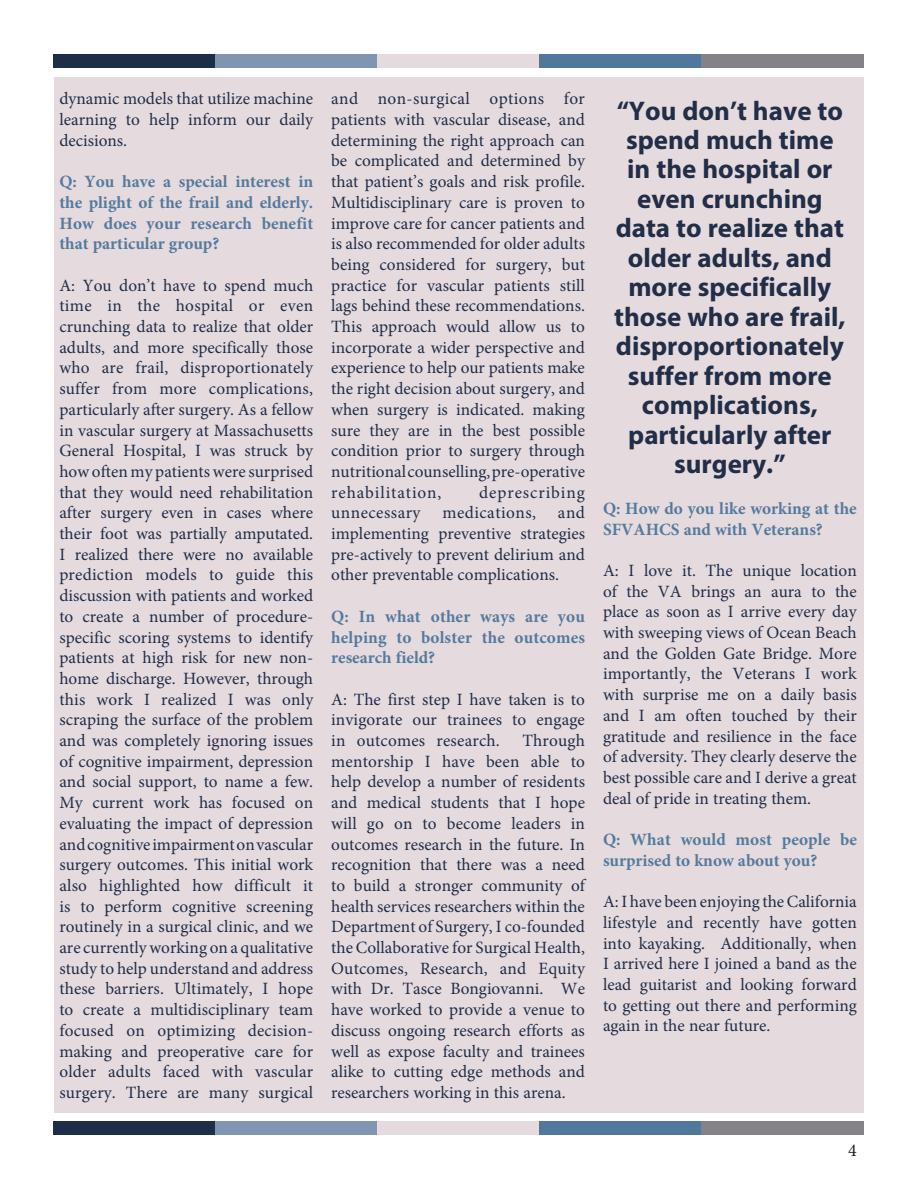
<style>
.page{position:relative;width:918px;height:1188px;background:#fff}
.page>*{position:absolute;margin:0;border:0;box-sizing:border-box;transform-origin:0 0}
.t1{font:700 27px/29.4px "Myriad Pro";color:#222e48;text-align:center}
.t2{font:18px "Minion Pro";color:#231f20}
.t3{font:17.25px/20.7px "Minion Pro";color:#202d48;text-align:justify}
.t4{font:700 17.25px/20.7px "Minion Pro";color:#547a9e;text-align:justify}
</style>
<div class="page">
<div style="left:54px;top:77px;width:810px;height:1035px;background:#e5dadd"></div>
<div style="left:53px;top:54px;width:162px;height:14px;background:#1c2e48"></div>
<div style="left:215px;top:54px;width:162px;height:14px;background:#7f95b1"></div>
<div style="left:377px;top:54px;width:162px;height:14px;background:#e5dadd"></div>
<div style="left:539px;top:54px;width:162px;height:14px;background:#50789c"></div>
<div style="left:701px;top:54px;width:162px;height:14px;background:#858287"></div>
<div style="left:53px;top:1121px;width:162px;height:13px;background:#1c2e48"></div>
<div style="left:215px;top:1121px;width:162px;height:13px;background:#7f95b1"></div>
<div style="left:377px;top:1121px;width:162px;height:13px;background:#e5dadd"></div>
<div style="left:539px;top:1121px;width:162px;height:13px;background:#50789c"></div>
<div style="left:701px;top:1121px;width:162px;height:13px;background:#858287"></div>
<p class="t3" style="left:59px;top:89px;width:255px">dynamic models that utilize machine learning to help inform our daily decisions.</p>
<p class="t4" style="left:59px;top:171px;width:255px">Q: You have a special interest in the plight of the frail and elderly.<br>How does your research benefit that particular group?</p>
<p class="t3" style="left:59px;top:275px;width:255px">A: You don’t have to spend much time in the hospital or even crunching data to realize that older adults, and more specifically those who are frail, disproportionately suffer from more complications, particularly after surgery. As a fellow in vascular surgery at Massachusetts General Hospital, I was struck by how often my patients were surprised that they would need rehabilitation after surgery even in cases where their foot was partially amputated.<br>I realized there were no available prediction models to guide this discussion with patients and worked to create a number of procedure&shy;specific scoring systems to identify patients at high risk for new non&shy;home discharge. However, through this work I realized I was only scraping the surface of the problem and was completely ignoring issues of cognitive impairment, depression and social support, to name a few.<br>My current work has focused on evaluating the impact of depression and cognitive impairment on vascular surgery outcomes. This initial work also highlighted how difficult it is to perform cognitive screening routinely in a surgical clinic, and we are currently working on a qualitative study to help understand and address these barriers. Ultimately, I hope to create a multidisciplinary team focused on optimizing decision&shy;making and preoperative care for older adults faced with vascular surgery. There are many surgical</p>
<p class="t3" style="left:331px;top:89px;width:255px">and non-surgical options for patients with vascular disease, and determining the right approach can be complicated and determined by that patient’s goals and risk profile.<br>Multidisciplinary care is proven to improve care for cancer patients and is also recommended for older adults being considered for surgery, but practice for vascular patients still lags behind these recommendations.<br>This approach would allow us to incorporate a wider perspective and experience to help our patients make the right decision about surgery, and when surgery is indicated. making sure they are in the best possible condition prior to surgery through nutritional counselling, pre-operative rehabilitation,</p>
<p class="t3" style="left:479px;top:482px;width:107px">deprescribing</p>
<p class="t3" style="left:331px;top:503px;width:255px;text-indent:227px">and implementing preventive strategies pre-actively to prevent delirium and other preventable complications.</p>
<p class="t4" style="left:331px;top:606px;width:255px">Q: In what other ways are you helping to bolster the outcomes research field?</p>
<p class="t3" style="left:331px;top:689px;width:255px">A: The first step I have taken is to invigorate our trainees to engage in outcomes research.</p>
<p class="t3" style="left:331px;top:503px;width:91px">unnecessary</p>
<p class="t3" style="left:442px;top:503px;width:95px">medications,</p>
<p class="t3" style="left:331px;top:730px;width:257px;text-indent:191px">Through mentorship I have been able to help develop a number of residents and medical students that I hope will go on to become leaders in outcomes research in the future. In recognition that there was a need to build a stronger community of health services researchers within the Department of Surgery, I co-founded the Collaborative for Surgical Health, Outcomes, Research, and Equity with Dr. Tasce Bongiovanni. We have worked to provide a venue to discuss ongoing research efforts as well as expose faculty and trainees alike to cutting edge methods and researchers working in this arena.</p>
<p class="t1" style="left:614px;top:95px;width:233px">“You don’t have to spend much time in the hospital or even crunching data to realize that older adults, and more specifically those who are frail, disproportionately suffer from more complications, particularly after surgery.”</p>
<p class="t4" style="left:603px;top:498px;width:255px">Q: How do you like working at the<br>SFVAHCS and with Veterans?</p>
<p class="t3" style="left:603px;top:560px;width:255px">A: I love it. The unique location of the VA brings an aura to the place as soon as I arrive every day with sweeping views of Ocean Beach and the Golden Gate Bridge. More importantly, the Veterans I work with surprise me on a daily basis and I am often touched by their gratitude and resilience in the face of adversity. They clearly deserve the best possible care and I derive a great deal of pride in treating them.</p>
<p class="t4" style="left:603px;top:829px;width:255px">Q: What would most people be surprised to know about you?</p>
<p class="t3" style="left:603px;top:891px;width:255px">A: I have been enjoying the California lifestyle and recently have gotten into kayaking. Additionally, when I arrived here I joined a band as the lead guitarist and looking forward to getting out there and performing again in the near future.</p>
<p class="t2" style="left:848px;top:1138px;width:10px">4</p>
</div>
